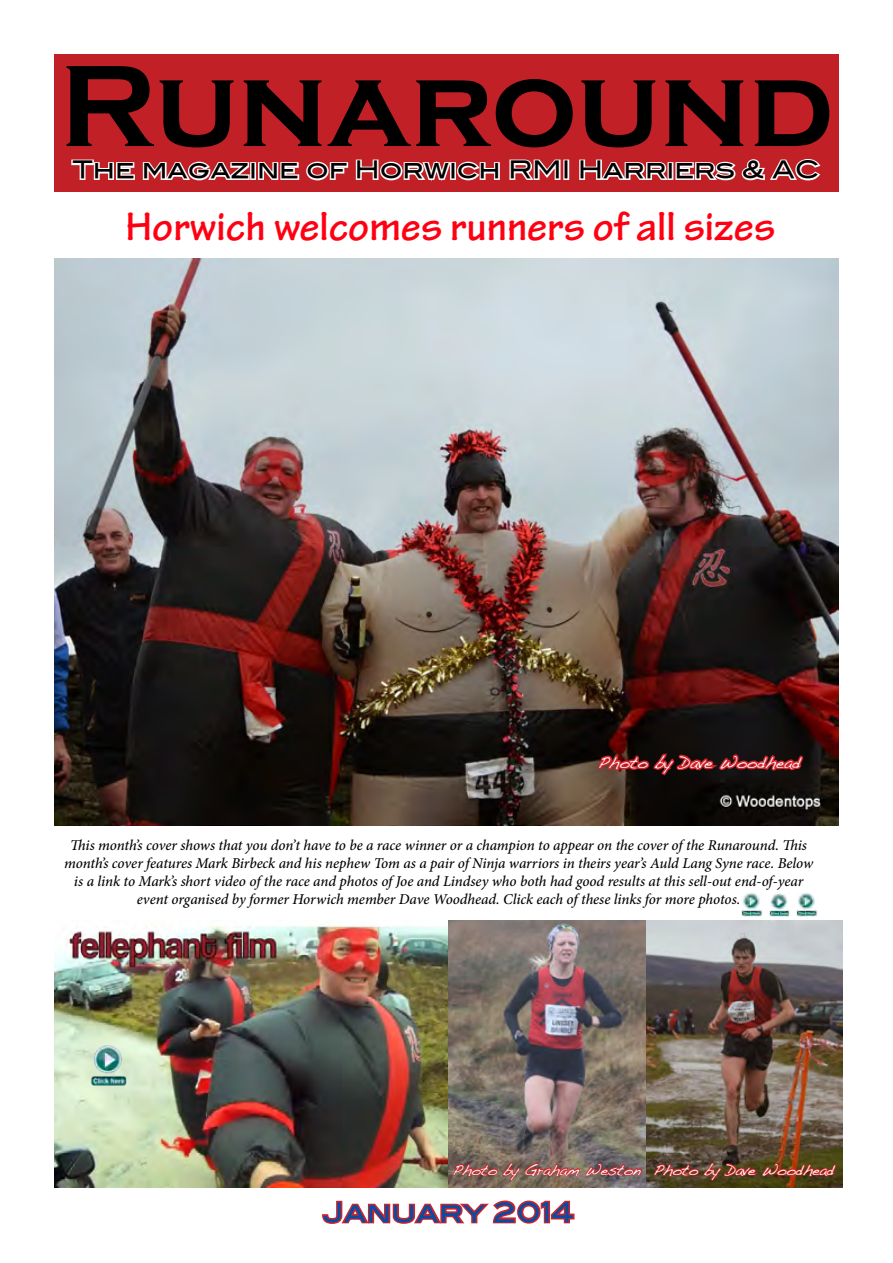
<style>
.page{position:relative;width:893px;height:1263px;background:#fff}
.page>*{position:absolute;margin:0;border:0;box-sizing:border-box;transform-origin:0 0}
.t1{font:700 120px "Copperplate Gothic";color:#000}
.t2{font:700 42.75px "Tekton Pro";color:#ff0012}
.t3{font:27px "Blair Md ITCTT Medium";color:#084da1}
.t4{font:24px "Blair Md ITCTT Medium";color:#000}
.t5{font:16.5px "Handwriting Dakota";color:#fff}
.t6{font:italic 500 15px/18px "Minion Pro";letter-spacing:-.005em;color:#000;text-align:center}
.t7{font:15px "Handwriting Dakota";letter-spacing:-.01em;color:#fff}
</style>
<div class="page">
<svg style="left:322px;top:1200px;width:253px;height:24px"></svg>
<div style="left:55px;top:54px;width:784px;height:137px;background:#c02026"></div>
<svg style="left:71px;top:159px;width:429px;height:22px"></svg>
<svg style="left:509px;top:159px;width:52px;height:21px"></svg>
<div style="left:563px;top:160px;width:6px;height:20px;border:3px solid #fff"></div>
<svg style="left:579px;top:159px;width:242px;height:22px"></svg>
<img style="left:645px;top:921px;width:197px;height:266px">
<img style="left:54px;top:258px;width:785px;height:567px">
<img style="left:55px;top:925px;width:393px;height:262px">
<img style="left:448px;top:920px;width:197px;height:267px">
<img style="left:81px;top:1035px;width:59px;height:61px">
<img style="left:737px;top:893px;width:26px;height:28px">
<img style="left:797px;top:893px;width:21px;height:28px">
<img style="left:763px;top:894px;width:34px;height:27px">
<svg style="left:595px;top:750px;width:211px;height:27px;background:#511718"></svg>
<svg style="left:653px;top:1162px;width:184px;height:19px;background:#743922"></svg>
<svg style="left:452px;top:1161px;width:191px;height:27px;background:#875b54"></svg>
<h1 class="t1" style="left:59px;top:40px;width:776px">Runaround</h1>
<h3 class="t4" style="left:72px;top:150px;width:749px">The magazine of Horwich RMI Harriers &amp; AC</h3>
<h2 class="t2" style="left:126px;top:202px;width:651px">Horwich welcomes runners of all sizes</h2>
<p class="t5" style="left:598px;top:752px;width:204px">Photo by Dave Woodhead</p>
<p class="t6" style="left:64px;top:836px;width:750px">This month’s cover shows that you don’t have to be a race winner or a champion to appear on the cover of the Runaround. This month’s cover features Mark Birbeck and his nephew Tom as a pair of Ninja warriors in theirs year’s Auld Lang Syne race. Below is a link to Mark’s short video of the race and photos of Joe and Lindsey who both had good results at this sell-out end-of-year event organised by former Horwich member Dave Woodhead. Click each of these links for more photos.</p>
<p class="t7" style="left:453px;top:1161px;width:383px">Photo by Graham Weston Photo by Dave Woodhead</p>
<h3 class="t3" style="left:322px;top:1190px;width:253px">January 2014</h3>
</div>
